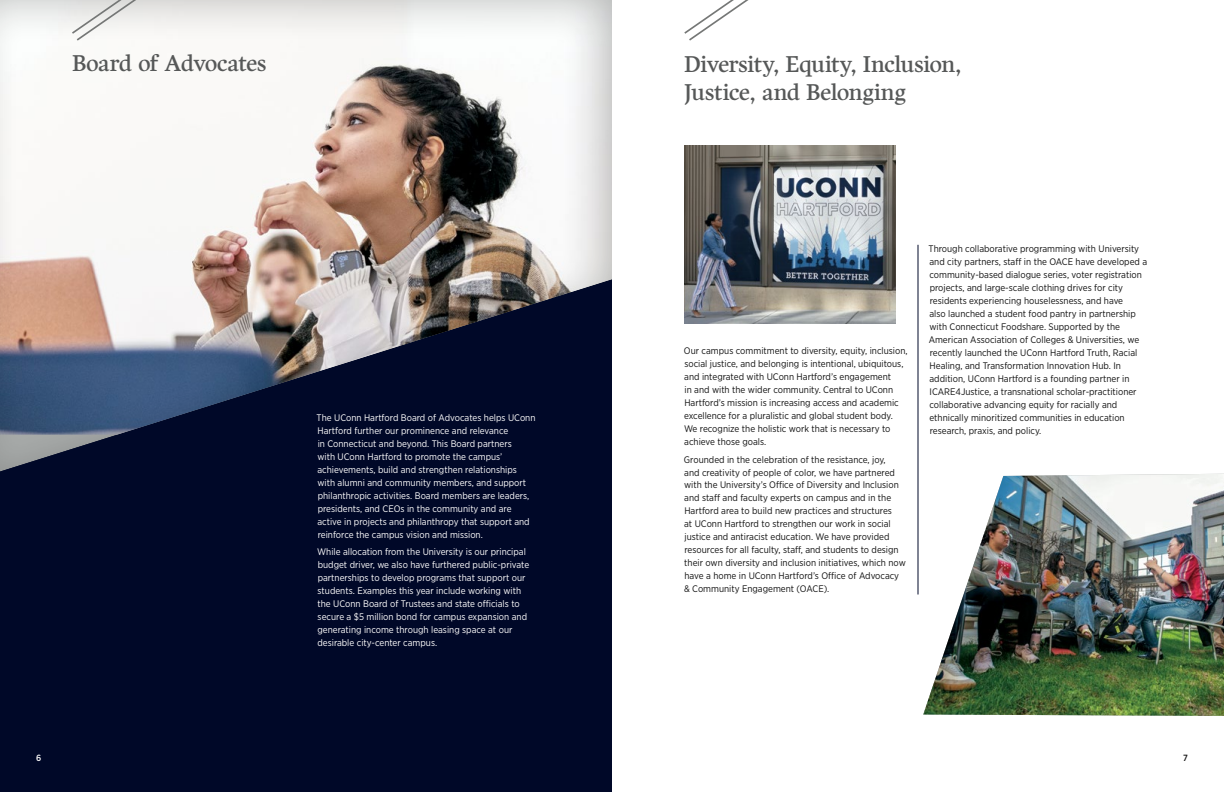
<style>
.page{position:relative;width:1224px;height:792px;background:#fff}
.page>*{position:absolute;margin:0;border:0;box-sizing:border-box;transform-origin:0 0}
.t1{font:23px/28px "Harfang";letter-spacing:-.015em;color:#565858}
.t2{font:9.5px/13px "Gotham Narrow";color:#121212}
.t3{font:9.5px/13px "Gotham Narrow";color:#fff}
.t4{font:500 9px "Gotham Narrow";color:#121212}
.t5{font:500 9px "Gotham Narrow";color:#fff}
</style>
<div class="page">
<div style="left:0;top:32px;width:612px;height:760px;background:#000828"></div>
<div style="left:0;top:0;width:620px;height:478px;background:#121212;opacity:.31"></div>
<hr style="left:918px;top:245px;width:1px;height:349px;background:#000828">
<img style="left:923px;top:474px;width:301px;height:242px">
<img style="left:684px;top:146px;width:212px;height:178px">
<svg style="left:70px;top:0;width:85px;height:1px"></svg>
<svg style="left:684px;top:0;width:65px;height:41px"></svg>
<img style="left:1px;top:1px;width:611px;height:330px">
<h2 class="t1" style="left:72px;top:49px;width:196px">Board of Advocates</h2>
<p class="t5" style="left:36px;top:752px;width:7px">6</p>
<p class="t3" style="left:317px;top:411px;width:220px">The UConn Hartford Board of Advocates helps UConn Hartford further our prominence and relevance<br>in Connecticut and beyond. This Board partners<br>with UConn Hartford to promote the campus’ achievements, build and strengthen relationships with alumni and community members, and support philanthropic activities. Board members are leaders, presidents, and CEOs in the community and are active in projects and philanthropy that support and reinforce the campus vision and mission.</p>
<p class="t3" style="left:317px;top:545px;width:214px">While allocation from the University is our principal budget driver, we also have furthered public-private partnerships to develop programs that support our students. Examples this year include working with the UConn Board of Trustees and state officials to secure a $5 million bond for campus expansion and generating income through leasing space at our desirable city-center campus.</p>
<h2 class="t1" style="left:684px;top:50px;width:279px">Diversity, Equity, Inclusion,<br>Justice, and Belonging</h2>
<p class="t2" style="left:684px;top:344px;width:225px">Our campus commitment to diversity, equity, inclusion, social justice, and belonging is intentional, ubiquitous, and integrated with UConn Hartford’s engagement<br>in and with the wider community. Central to UConn Hartford’s mission is increasing access and academic excellence for a pluralistic and global student body.<br>We recognize the holistic work that is necessary to achieve those goals.</p>
<p class="t2" style="left:684px;top:452px;width:223px">Grounded in the celebration of the resistance, joy,<br>and creativity of people of color, we have partnered with the University’s Office of Diversity and Inclusion and staff and faculty experts on campus and in the Hartford area to build new practices and structures<br>at UConn Hartford to strengthen our work in social justice and antiracist education. We have provided resources for all faculty, staff, and students to design their own diversity and inclusion initiatives, which now have a home in UConn Hartford’s Office of Advocacy &amp; Community Engagement (OACE).</p>
<p class="t2" style="left:929px;top:242px;width:220px">Through collaborative programming with University and city partners, staff in the OACE have developed a community-based dialogue series, voter registration projects, and large-scale clothing drives for city residents experiencing houselessness, and have<br>also launched a student food pantry in partnership with Connecticut Foodshare. Supported by the American Association of Colleges &amp; Universities, we recently launched the UConn Hartford Truth, Racial Healing, and Transformation Innovation Hub. In addition, UConn Hartford is a founding partner in ICARE4Justice, a transnational scholar-practitioner collaborative advancing equity for racially and ethnically minoritized communities in education research, praxis, and policy.</p>
<p class="t4" style="left:1183px;top:752px;width:6px">7</p>
</div>
